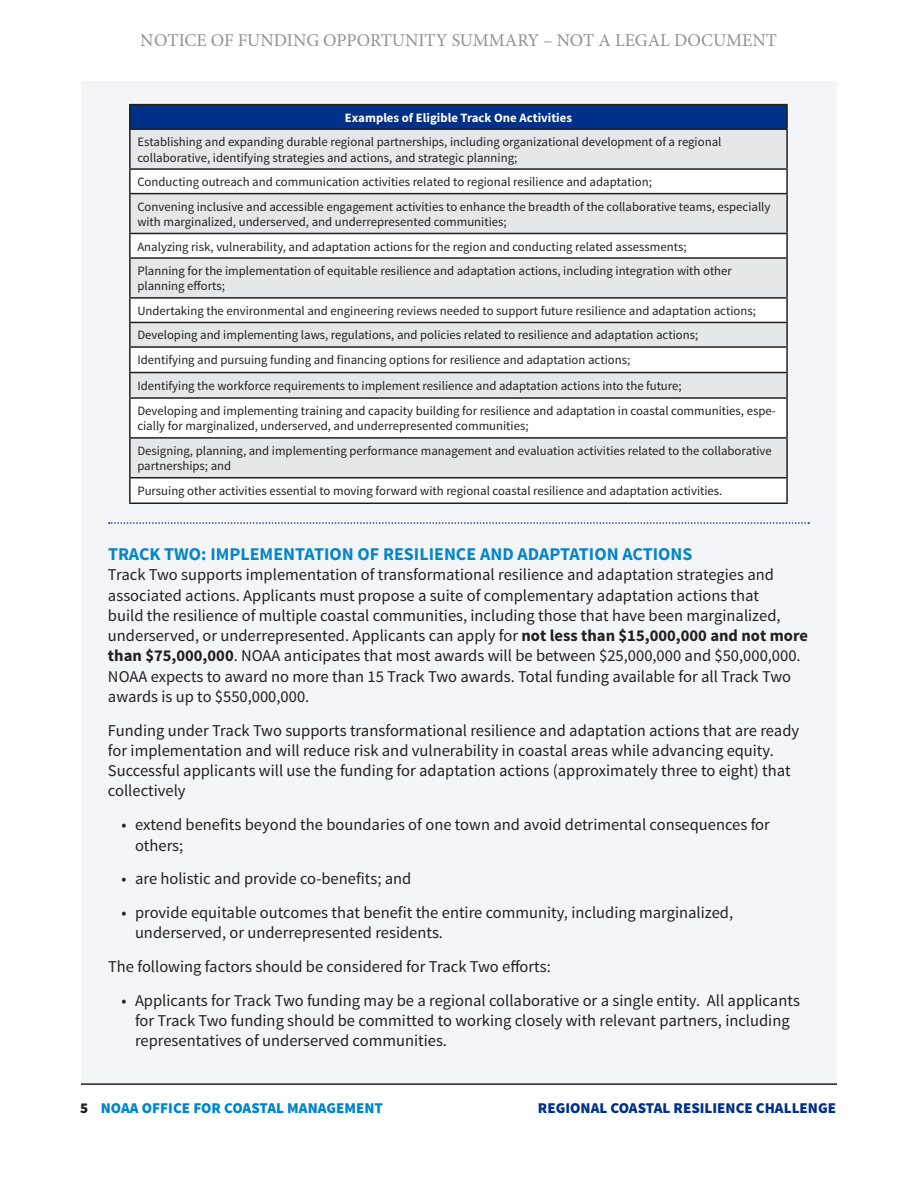
<style>
.page{position:relative;width:918px;height:1188px;background:#fff}
.page>*{position:absolute;margin:0;border:0;box-sizing:border-box;transform-origin:0 0}
.t1{font:700 18px "Source Sans Pro";color:#0585c8}
.t2{font:18px "Minion Pro";color:#231f20}
.t3{font:16.5px/20.2px "Source Sans Pro";color:#231f20}
.t4{font:900 15px "Source Sans Pro";color:#003087}
.t5{font:900 15px "Source Sans Pro";color:#0085ca}
.t6{font:12.75px/24.6px "Source Sans Pro";color:#231f20}
.t7{font:700 12.75px "Source Sans Pro";color:#fff}
.s1{font-weight:700}
.s2{color:#231f20}
</style>
<div class="page">
<hr style="left:81px;top:1083px;width:756px;height:2px;background:#231f20">
<div style="left:81px;top:81px;width:756px;height:1003px;background:#f3f5f9"></div>
<svg style="left:109px;top:522px;width:700px;height:2px"></svg>
<div style="left:130px;top:105px;width:657px;height:24px;background:#003087"></div>
<div style="left:131px;top:130px;width:655px;height:38px;background:#e6e7e9"></div>
<svg style="left:131px;top:170px;width:655px;height:332px;fill:#e6e7e9"></svg>
<hr style="left:129px;top:104px;width:659px;height:1px;background:#231f20">
<hr style="left:129px;top:105px;width:2px;height:23px;background:#231f20">
<hr style="left:786px;top:105px;width:2px;height:23px;background:#231f20">
<hr style="left:129px;top:128px;width:659px;height:2px;background:#231f20">
<hr style="left:129px;top:130px;width:2px;height:38px;background:#231f20">
<hr style="left:786px;top:130px;width:2px;height:38px;background:#231f20">
<hr style="left:129px;top:168px;width:659px;height:2px;background:#231f20">
<hr style="left:129px;top:170px;width:2px;height:23px;background:#231f20">
<hr style="left:786px;top:170px;width:2px;height:23px;background:#231f20">
<hr style="left:129px;top:193px;width:659px;height:1px;background:#231f20">
<hr style="left:129px;top:194px;width:2px;height:39px;background:#231f20">
<hr style="left:786px;top:194px;width:2px;height:39px;background:#231f20">
<hr style="left:129px;top:233px;width:659px;height:1px;background:#231f20">
<hr style="left:129px;top:234px;width:2px;height:23px;background:#231f20">
<hr style="left:786px;top:234px;width:2px;height:23px;background:#231f20">
<hr style="left:129px;top:257px;width:659px;height:2px;background:#231f20">
<hr style="left:129px;top:259px;width:2px;height:38px;background:#231f20">
<hr style="left:786px;top:259px;width:2px;height:38px;background:#231f20">
<hr style="left:129px;top:297px;width:659px;height:2px;background:#231f20">
<hr style="left:129px;top:299px;width:2px;height:23px;background:#231f20">
<hr style="left:786px;top:299px;width:2px;height:23px;background:#231f20">
<hr style="left:129px;top:322px;width:659px;height:1px;background:#231f20">
<hr style="left:129px;top:323px;width:2px;height:23px;background:#231f20">
<hr style="left:786px;top:323px;width:2px;height:23px;background:#231f20">
<hr style="left:129px;top:346px;width:659px;height:2px;background:#231f20">
<hr style="left:129px;top:348px;width:2px;height:24px;background:#231f20">
<hr style="left:786px;top:348px;width:2px;height:24px;background:#231f20">
<hr style="left:129px;top:372px;width:659px;height:1px;background:#231f20">
<hr style="left:129px;top:373px;width:2px;height:24px;background:#231f20">
<hr style="left:786px;top:373px;width:2px;height:24px;background:#231f20">
<hr style="left:129px;top:397px;width:659px;height:2px;background:#231f20">
<hr style="left:129px;top:399px;width:2px;height:38px;background:#231f20">
<hr style="left:786px;top:399px;width:2px;height:38px;background:#231f20">
<hr style="left:129px;top:437px;width:659px;height:2px;background:#231f20">
<hr style="left:129px;top:439px;width:2px;height:38px;background:#231f20">
<hr style="left:786px;top:439px;width:2px;height:38px;background:#231f20">
<hr style="left:129px;top:477px;width:659px;height:1px;background:#231f20">
<hr style="left:129px;top:478px;width:2px;height:24px;background:#231f20">
<hr style="left:786px;top:478px;width:2px;height:24px;background:#231f20">
<hr style="left:129px;top:502px;width:659px;height:2px;background:#231f20">
<h1 class="t2" style="left:141px;top:28px;width:638px">NOTICE OF FUNDING OPPORTUNITY SUMMARY – NOT A LEGAL DOCUMENT</h1>
<p class="t7" style="left:345px;top:109px;width:229px">Examples of Eligible Track One Activities</p>
<p class="t6" style="left:137px;top:135px;width:586px;line-height:15.3px">Establishing and expanding durable regional partnerships, including organizational development of a regional collaborative, identifying strategies and actions, and strategic planning;</p>
<p class="t6" style="left:137px;top:170px;width:635px">Conducting outreach and communication activities related to regional resilience and adaptation;<br>Convening inclusive and accessible engagement activities to enhance the breadth of the collaborative teams, especially</p>
<p class="t6" style="left:137px;top:210px;width:596px">with marginalized, underserved, and underrepresented communities;<br>Analyzing risk, vulnerability, and adaptation actions for the region and conducting related assessments;<br>Planning for the implementation of equitable resilience and adaptation actions, including integration with other</p>
<p class="t6" style="left:137px;top:274px;width:640px">planning efforts;<br>Undertaking the environmental and engineering reviews needed to support future resilience and adaptation actions; Developing and implementing laws, regulations, and policies related to resilience and adaptation actions;<br>Identifying and pursuing funding and financing options for resilience and adaptation actions;<br>Identifying the workforce requirements to implement resilience and adaptation actions into the future;<br>Developing and implementing training and capacity building for resilience and adaptation in coastal communities, espe-</p>
<p class="t6" style="left:137px;top:414px;width:636px">cially for marginalized, underserved, and underrepresented communities;<br>Designing, planning, and implementing performance management and evaluation activities related to the collaborative</p>
<p class="t6" style="left:137px;top:454px;width:587px">partnerships; and<br>Pursuing other activities essential to moving forward with regional coastal resilience and adaptation activities.</p>
<h1 class="t1" style="left:108px;top:543px;width:586px">TRACK TWO: IMPLEMENTATION OF RESILIENCE AND ADAPTATION ACTIONS</h1>
<p class="t3" style="left:108px;top:565px;width:702px">Track Two supports implementation of transformational resilience and adaptation strategies and associated actions. Applicants must propose a suite of complementary adaptation actions that<br>build the resilience of multiple coastal communities, including those that have been marginalized, underserved, or underrepresented. Applicants can apply for <span class="s1">not less than $15,000,000 and not more than $75,000,000</span>. NOAA anticipates that most awards will be between $25,000,000 and $50,000,000.<br>NOAA expects to award no more than 15 Track Two awards. Total funding available for all Track Two awards is up to $550,000,000.</p>
<p class="t3" style="left:108px;top:720px;width:693px">Funding under Track Two supports transformational resilience and adaptation actions that are ready for implementation and will reduce risk and vulnerability in coastal areas while advancing equity.<br>Successful applicants will use the funding for adaptation actions (approximately three to eight) that collectively</p>
<p class="t3" style="left:135px;top:815px;width:636px;text-indent:-13px">• extend benefits beyond the boundaries of one town and avoid detrimental consequences for others;</p>
<p class="t3" style="left:122px;top:869px;width:291px">• are holistic and provide co-benefits; and</p>
<p class="t3" style="left:135px;top:903px;width:600px;text-indent:-13px">• provide equitable outcomes that benefit the entire community, including marginalized, underserved, or underrepresented residents.</p>
<p class="t3" style="left:108px;top:957px;width:444px">The following factors should be considered for Track Two efforts:</p>
<p class="t3" style="left:135px;top:990px;width:666px;text-indent:-13px">• Applicants for Track Two funding may be a regional collaborative or a single entity. All applicants for Track Two funding should be committed to working closely with relevant partners, including representatives of underserved communities.</p>
<p class="t5" style="left:80px;top:1098px;width:304px"><span class="s2">5</span> NOAA OFFICE FOR COASTAL MANAGEMENT</p>
<p class="t4" style="left:538px;top:1098px;width:300px">REGIONAL COASTAL RESILIENCE CHALLENGE</p>
</div>
